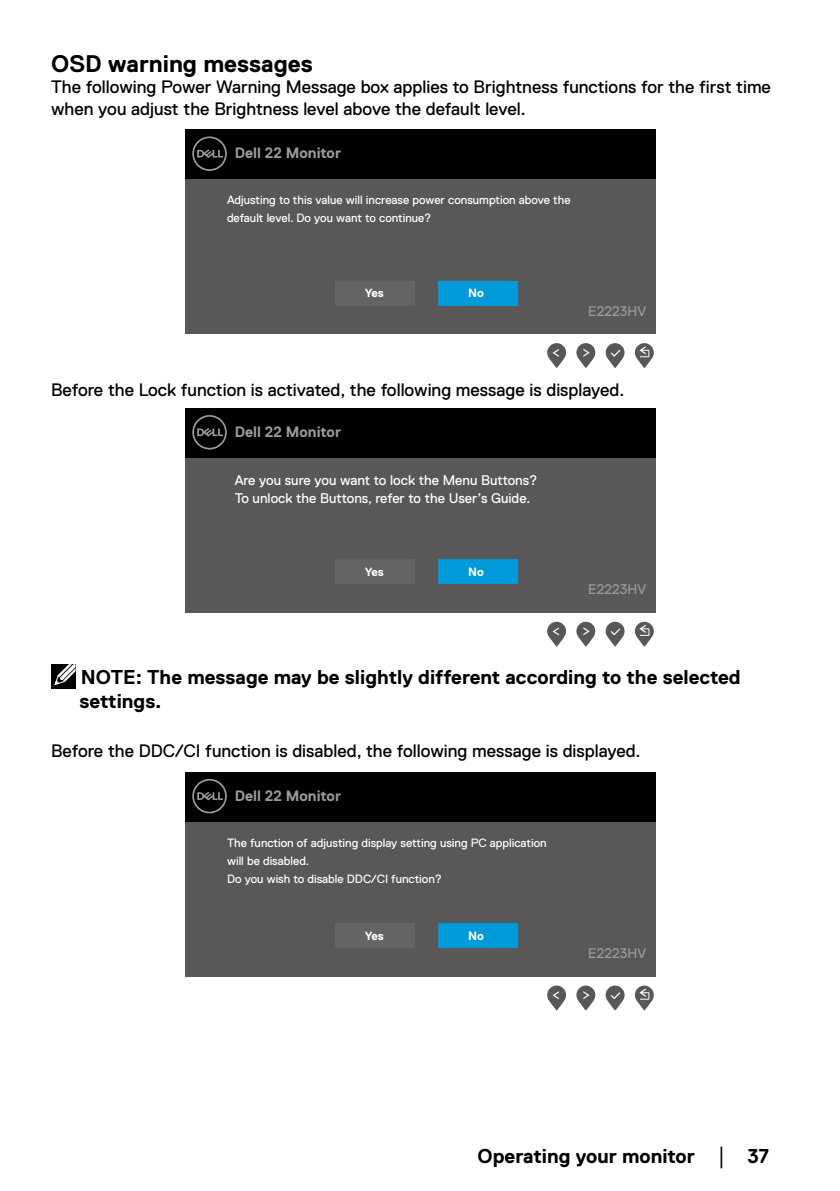
<style>
.page{position:relative;width:840px;height:1191px;background:#fff}
.page>*{position:absolute;margin:0;border:0;box-sizing:border-box;transform-origin:0 0}
.Callout_Head_12_14{font:700 24px "Dell Replica";color:#000}
.Note{font:700 20px/24px "Dell Replica";color:#000}
.Paragraph_9_10_8{font:18px/21.6px "Dell Replica";color:#000}
.t1{font:700 15px "Dell Replica";color:#9b9b9b}
.t2{font:14px "Dell Replica";color:#fff}
.t3{font:14px "Dell Replica";color:#9b9b9b}
.t4{font:12px "Dell Replica";color:#fff}
.t5{font:700 12px "Dell Replica";color:#fff}
.s1{font-family:"Times New Roman";font-weight:400;font-size:18px}
</style>
<div class="page">
<div style="left:185px;top:129px;width:470px;height:205px;background:#595757"></div>
<div style="left:185px;top:129px;width:470px;height:50px;background:#000"></div>
<svg style="left:192px;top:136px;width:35px;height:35px"></svg>
<svg style="left:576px;top:343px;width:19px;height:25px"></svg>
<svg style="left:547px;top:343px;width:18px;height:25px"></svg>
<svg style="left:634px;top:343px;width:19px;height:25px"></svg>
<svg style="left:605px;top:343px;width:19px;height:25px"></svg>
<div style="left:438px;top:281px;width:79px;height:25px;background:#0099d9"></div>
<div style="left:335px;top:281px;width:80px;height:25px;background:#656464"></div>
<div style="left:185px;top:408px;width:470px;height:205px;background:#595757"></div>
<div style="left:185px;top:408px;width:470px;height:50px;background:#000"></div>
<svg style="left:192px;top:415px;width:35px;height:34px"></svg>
<svg style="left:576px;top:622px;width:19px;height:25px"></svg>
<svg style="left:547px;top:622px;width:18px;height:25px"></svg>
<svg style="left:634px;top:622px;width:19px;height:25px"></svg>
<svg style="left:605px;top:622px;width:19px;height:25px"></svg>
<div style="left:438px;top:559px;width:79px;height:25px;background:#0099d9"></div>
<div style="left:335px;top:559px;width:80px;height:25px;background:#656464"></div>
<div style="left:51px;top:664px;width:24px;height:24px;background:#000"></div>
<svg style="left:54px;top:664px;width:22px;height:22px"></svg>
<div style="left:185px;top:772px;width:470px;height:204px;background:#595757"></div>
<div style="left:185px;top:772px;width:470px;height:49px;background:#000"></div>
<svg style="left:192px;top:779px;width:35px;height:34px"></svg>
<svg style="left:576px;top:985px;width:19px;height:25px"></svg>
<svg style="left:547px;top:985px;width:18px;height:25px"></svg>
<svg style="left:634px;top:985px;width:19px;height:25px"></svg>
<svg style="left:605px;top:985px;width:19px;height:25px"></svg>
<div style="left:438px;top:923px;width:79px;height:25px;background:#0099d9"></div>
<div style="left:335px;top:923px;width:80px;height:25px;background:#656464"></div>
<p class="Callout_Head_12_14" style="left:51px;top:50px;width:263px">OSD warning messages</p>
<p class="Paragraph_9_10_8" style="left:51px;top:76px;width:721px">The following Power Warning Message box applies to Brightness functions for the first time when you adjust the Brightness level above the default level.</p>
<p class="t1" style="left:234px;top:145px;width:108px">Dell 22 Monitor</p>
<p class="t4" style="left:227px;top:193px;width:345px">Adjusting to this value will increase power consumption above the</p>
<p class="t4" style="left:227px;top:211px;width:206px">default level. Do you want to continue?</p>
<p class="t5" style="left:365px;top:286px;width:20px">Yes</p>
<p class="t5" style="left:468px;top:286px;width:17px">No</p>
<p class="t3" style="left:588px;top:303px;width:59px">E2223HV</p>
<p class="Paragraph_9_10_8" style="left:51px;top:379px;width:574px">Before the Lock function is activated, the following message is displayed.</p>
<p class="t1" style="left:234px;top:423px;width:108px">Dell 22 Monitor</p>
<p class="t2" style="left:234px;top:472px;width:304px">Are you sure you want to lock the Menu Buttons?</p>
<p class="t2" style="left:234px;top:490px;width:297px">To unlock the Buttons, refer to the User’s Guide.</p>
<p class="t5" style="left:365px;top:565px;width:20px">Yes</p>
<p class="t5" style="left:468px;top:565px;width:17px">No</p>
<p class="t3" style="left:588px;top:582px;width:59px">E2223HV</p>
<p class="Note" style="left:79px;top:665px;width:662px">NOTE: The message may be slightly different according to the selected settings.</p>
<p class="Paragraph_9_10_8" style="left:51px;top:740px;width:590px">Before the DDC/CI function is disabled, the following message is displayed.</p>
<p class="t1" style="left:234px;top:787px;width:108px">Dell 22 Monitor</p>
<p class="t4" style="left:227px;top:836px;width:321px">The function of adjusting display setting using PC application</p>
<p class="t4" style="left:227px;top:854px;width:84px">will be disabled.</p>
<p class="t4" style="left:227px;top:872px;width:216px">Do you wish to disable DDC/CI function?</p>
<p class="t5" style="left:365px;top:928px;width:20px">Yes</p>
<p class="t5" style="left:468px;top:928px;width:17px">No</p>
<p class="t3" style="left:587px;top:945px;width:59px">E2223HV</p>
<p class="Note" style="left:477px;top:1144px;width:293px">Operating your monitor <span class="s1">│</span> 37</p>
</div>
